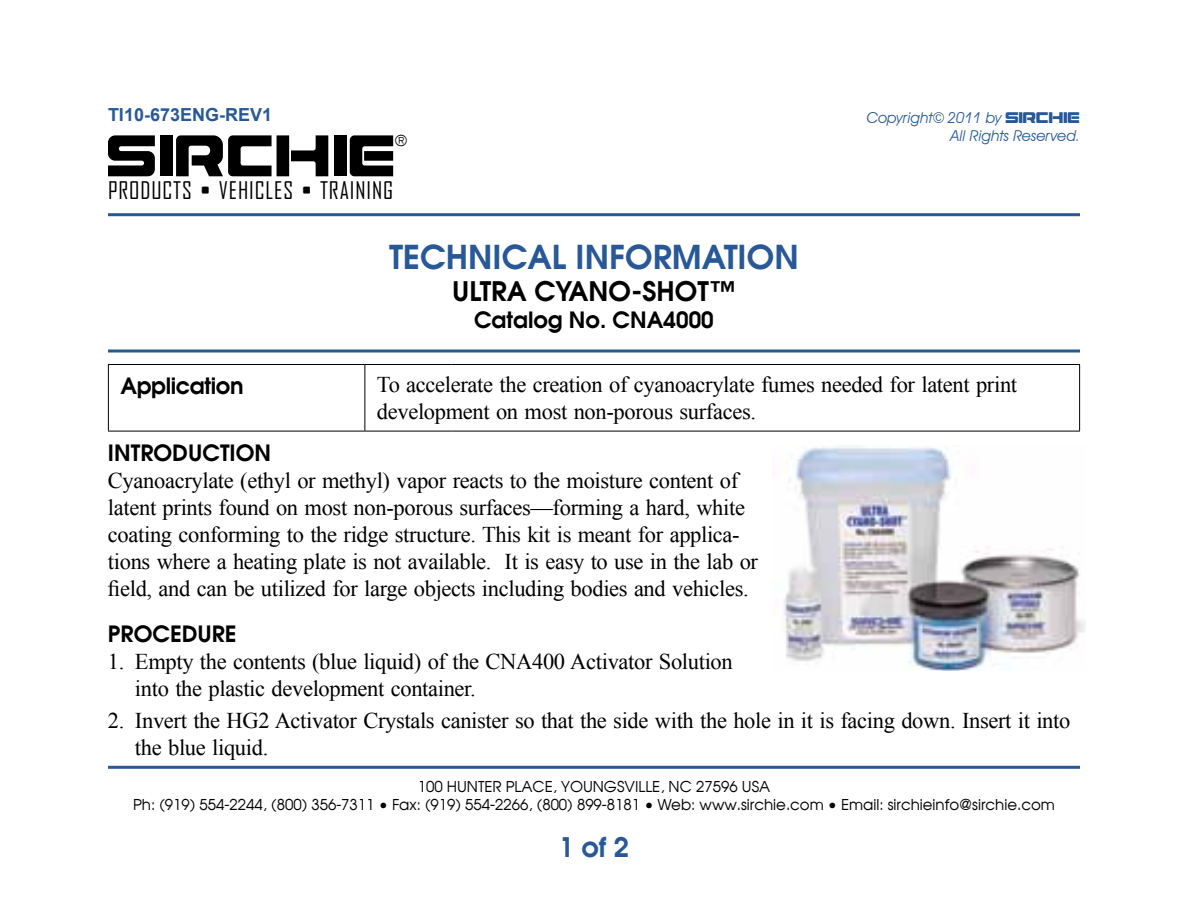
<style>
.page{position:relative;width:1188px;height:918px;background:#fff}
.page>*{position:absolute;margin:0;border:0;box-sizing:border-box;transform-origin:0 0}
.t1{font:700 57px "Sirchie";letter-spacing:.05em;color:#000}
.t2{font:700 33px "Avalon";color:#285896}
.t3{font:700 27px "Avalon";color:#000}
.t4{font:700 27px "Avalon";color:#285896}
.t5{font:23.4px "Agency FB";letter-spacing:.04em;color:#000}
.t6{font:22.5px/27px "Times New Roman";letter-spacing:-.015em;color:#000}
.t7{font:700 22.5px "Avalon";color:#000}
.t8{font:700 18px "Arial";color:#285896}
.t9{font:15px/18px "Avalon Plain";color:#000;text-align:center}
.t10{font:italic 15px/18px "Avant Garde IT Cby BT";color:#285896;text-align:right}
.s1{font-family:"Sirchie";font-weight:700;font-style:normal}
</style>
<div class="page">
<hr style="left:108px;top:213px;width:972px;height:3px;background:#285896">
<hr style="left:108px;top:766px;width:972px;height:3px;background:#285896">
<hr style="left:108px;top:350px;width:972px;height:2px;background:#285896">
<img style="left:784px;top:446px;width:302px;height:224px">
<hr style="left:108px;top:364px;width:257px;height:1px;background:#000">
<hr style="left:108px;top:365px;width:1px;height:66px;background:#000">
<hr style="left:365px;top:364px;width:86px;height:1px;background:#000">
<hr style="left:364px;top:365px;width:1px;height:66px;background:#000">
<hr style="left:451px;top:364px;width:629px;height:1px;background:#000">
<hr style="left:1079px;top:365px;width:1px;height:66px;background:#000">
<hr style="left:108px;top:431px;width:257px;height:1px;background:#000">
<hr style="left:365px;top:431px;width:86px;height:1px;background:#000">
<hr style="left:451px;top:431px;width:629px;height:1px;background:#000">
<p class="t8" style="left:108px;top:103px;width:166px">TI10-673ENG-REV1</p>
<h1 class="t1" style="left:108px;top:119px;width:289px">SIRCHIE</h1>
<p class="t9" style="left:395px;top:132px;width:13px">®</p>
<p class="t5" style="left:108px;top:176px;width:287px">PRODUCTS • VEHICLES • TRAINING</p>
<h2 class="t2" style="left:389px;top:234px;width:411px">TECHNICAL INFORMATION</h2>
<p class="t3" style="left:452px;top:273px;width:285px">ULTRA CYANO-SHOT™</p>
<p class="t7" style="left:474px;top:305px;width:241px">Catalog No. CNA4000</p>
<p class="t10" style="left:867px;top:109px;width:215px">Copyright© 2011 by <span class="s1">SIRCHIE<br></span>All Rights Reserved.</p>
<p class="t7" style="left:120px;top:370px;width:125px">Application</p>
<p class="t6" style="left:377px;top:371px;width:642px">To accelerate the creation of cyanoacrylate fumes needed for latent print development on most non-porous surfaces.</p>
<p class="t7" style="left:108px;top:437px;width:165px">INTRODUCTION</p>
<p class="t6" style="left:108px;top:467px;width:652px">Cyanoacrylate (ethyl or methyl) vapor reacts to the moisture content of latent prints found on most non-porous surfaces—forming a hard, white coating conforming to the ridge structure. This kit is meant for applica&shy;tions where a heating plate is not available. It is easy to use in the lab or field, and can be utilized for large objects including bodies and vehicles.</p>
<p class="t7" style="left:108px;top:619px;width:130px">PROCEDURE</p>
<p class="t6" style="left:135px;top:648px;width:599px;text-indent:-27px">1. Empty the contents (blue liquid) of the CNA400 Activator Solution into the plastic development container.</p>
<p class="t6" style="left:135px;top:707px;width:937px;text-indent:-27px">2. Invert the HG2 Activator Crystals canister so that the side with the hole in it is facing down. Insert it into the blue liquid.</p>
<p class="t9" style="left:133px;top:778px;width:923px">100 HUNTER PLACE, YOUNGSVILLE, NC 27596 USA<br>Ph: (919) 554-2244, (800) 356-7311 • Fax: (919) 554-2266, (800) 899-8181 • Web: www.sirchie.com • Email: sirchieinfo@sirchie.com</p>
<p class="t4" style="left:559px;top:829px;width:72px">1 of 2</p>
</div>
